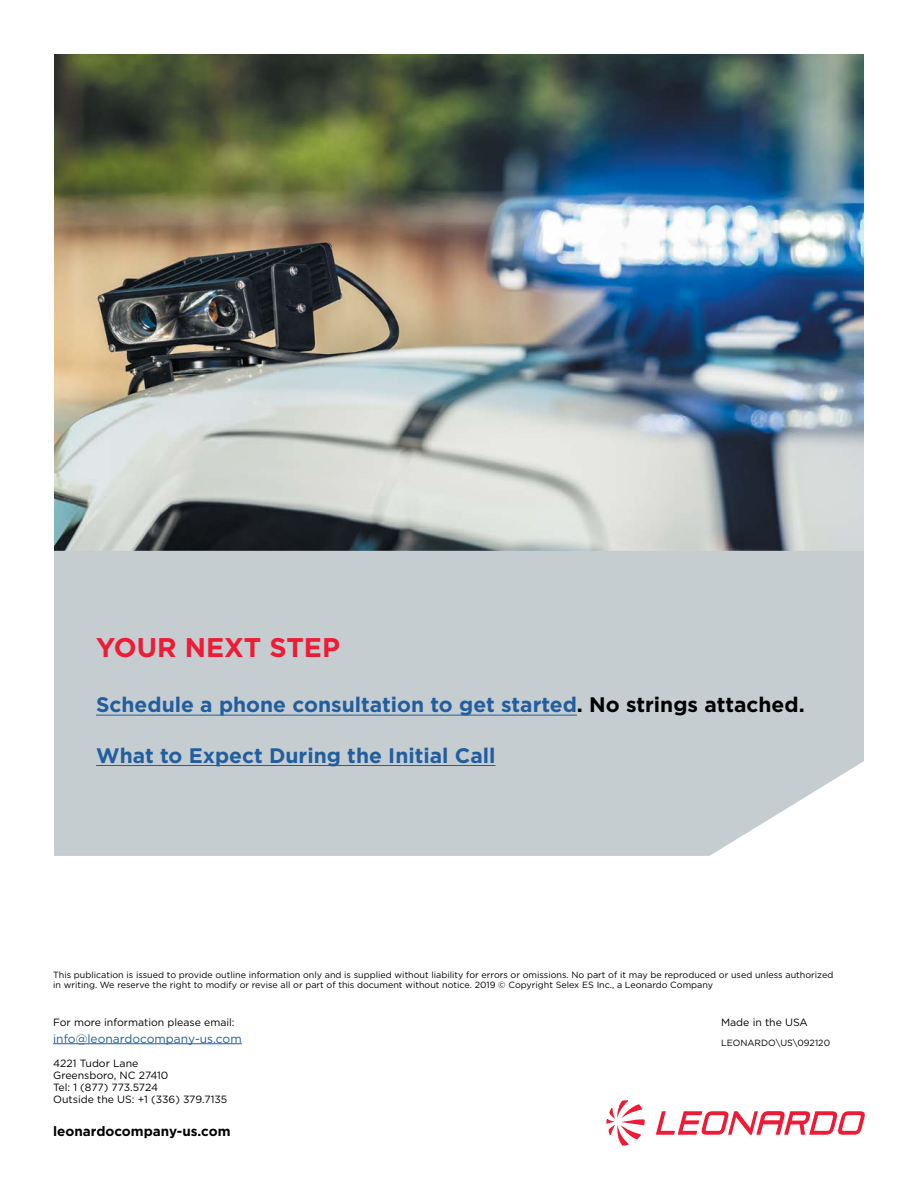
<style>
.page{position:relative;width:918px;height:1188px;background:#fff}
.page>*{position:absolute;margin:0;border:0;box-sizing:border-box;transform-origin:0 0}
.t1{font:700 27px "Gotham";color:#ed1b35}
.t2{font:700 21px "Gotham";color:#215e9e}
.t3{font:700 13.5px "Gotham";color:#000}
.t4{font:12px "Gotham";color:#215e9e}
.t5{font:10.5px/12px "Gotham";color:#000}
.t6{font:9px/10.5px "Gotham";color:#000}
.s1{color:#000}
</style>
<div class="page">
<img style="left:54px;top:54px;width:810px;height:497px">
<hr style="left:53px;top:1043px;width:189px;height:1px;background:#215e9e">
<svg style="left:656px;top:1111px;width:209px;height:24px"></svg>
<svg style="left:606px;top:1100px;width:39px;height:46px"></svg>
<div style="left:54px;top:551px;width:810px;height:305px;background:#c6cdd1"></div>
<hr style="left:96px;top:715px;width:481px;height:1px;background:#215e9e">
<hr style="left:96px;top:765px;width:400px;height:1px;background:#215e9e">
<h1 class="t1" style="left:96px;top:632px;width:245px">YOUR NEXT STEP</h1>
<h2 class="t2" style="left:96px;top:693px;width:710px">Schedule a phone consultation to get started<span class="s1">. No strings attached.</span></h2>
<h2 class="t2" style="left:96px;top:743px;width:401px">What to Expect During the Initial Call</h2>
<p class="t6" style="left:53px;top:969px;width:782px">This publication is issued to provide outline information only and is supplied without liability for errors or omissions. No part of it may be reproduced or used unless authorized in writing. We reserve the right to modify or revise all or part of this document without notice. 2019 © Copyright Selex ES Inc., a Leonardo Company</p>
<p class="t5" style="left:53px;top:1016px;width:183px">For more information please email:</p>
<h3 class="t4" style="left:53px;top:1031px;width:190px">info@leonardocompany-us.com</h3>
<p class="t5" style="left:53px;top:1057px;width:176px">4221 Tudor Lane<br>Greensboro, NC 27410<br>Tel: 1 (877) 773.5724<br>Outside the US: +1 (336) 379.7135</p>
<p class="t5" style="left:721px;top:1016px;width:88px">Made in the USA</p>
<p class="t6" style="left:721px;top:1038px;width:110px">LEONARDO\US\092120</p>
<h3 class="t3" style="left:53px;top:1124px;width:179px">leonardocompany-us.com</h3>
</div>
